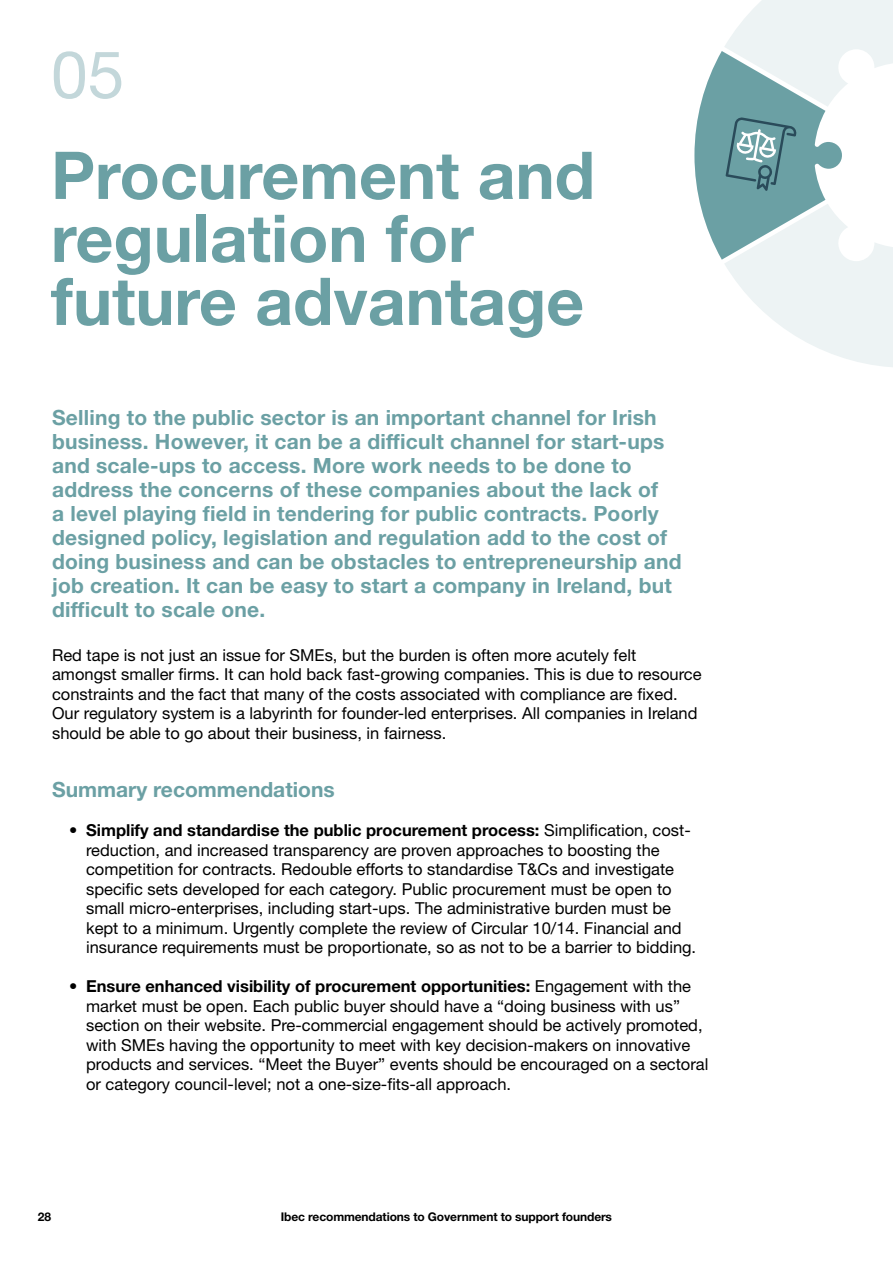
<style>
.page{position:relative;width:893px;height:1263px;background:#fff}
.page>*{position:absolute;margin:0;border:0;box-sizing:border-box;transform-origin:0 0}
.t1{font:700 66px/63px "Helvetica Neue LT Std";color:#6ba0a4}
.t2{font:66px "Helvetica Neue LT Std";color:#c3d7da}
.t3{font:700 21px/24px "Helvetica Neue LT Std";letter-spacing:.01em;color:#6ba0a4}
.t4{font:16.5px/19.5px "Helvetica Neue LT Std";color:#000}
.t5{font:700 12px "Helvetica Neue LT Std";letter-spacing:-.01em;color:#000}
.s1{font-weight:700}
</style>
<div class="page">
<svg style="left:694px;top:0;width:199px;height:367px"></svg>
<p class="t2" style="left:51px;top:35px;width:75px">05</p>
<p class="t1" style="left:51px;top:142px;width:545px">Procurement and regulation for future advantage</p>
<p class="t3" style="left:52px;top:405px;width:631px">Selling to the public sector is an important channel for Irish business. However, it can be a difficult channel for start-ups and scale-ups to access. More work needs to be done to address the concerns of these companies about the lack of<br>a level playing field in tendering for public contracts. Poorly designed policy, legislation and regulation add to the cost of doing business and can be obstacles to entrepreneurship and job creation. It can be easy to start a company in Ireland, but difficult to scale one.</p>
<p class="t4" style="left:52px;top:645px;width:651px">Red tape is not just an issue for SMEs, but the burden is often more acutely felt amongst smaller firms. It can hold back fast-growing companies. This is due to resource constraints and the fact that many of the costs associated with compliance are fixed.<br>Our regulatory system is a labyrinth for founder-led enterprises. All companies in Ireland should be able to go about their business, in fairness.</p>
<p class="t3" style="left:52px;top:777px;width:284px">Summary recommendations</p>
<p class="t4" style="left:86px;top:820px;width:612px;text-indent:-17px"><span class="s1">• Simplify and standardise the public procurement process:</span> Simplification, cost&shy;reduction, and increased transparency are proven approaches to boosting the competition for contracts. Redouble efforts to standardise T&amp;Cs and investigate specific sets developed for each category. Public procurement must be open to small micro-enterprises, including start-ups. The administrative burden must be kept to a minimum. Urgently complete the review of Circular 10/14. Financial and insurance requirements must be proportionate, so as not to be a barrier to bidding.</p>
<p class="t4" style="left:86px;top:976px;width:624px;text-indent:-17px">• <span class="s1">Ensure enhanced visibility of procurement opportunities:</span> Engagement with the market must be open. Each public buyer should have a “doing business with us” section on their website. Pre-commercial engagement should be actively promoted, with SMEs having the opportunity to meet with key decision-makers on innovative products and services. “Meet the Buyer” events should be encouraged on a sectoral or category council-level; not a one-size-fits-all approach.</p>
<p class="t5" style="left:38px;top:1209px;width:15px">28</p>
<p class="t5" style="left:281px;top:1209px;width:333px">Ibec recommendations to Government to support founders</p>
</div>
